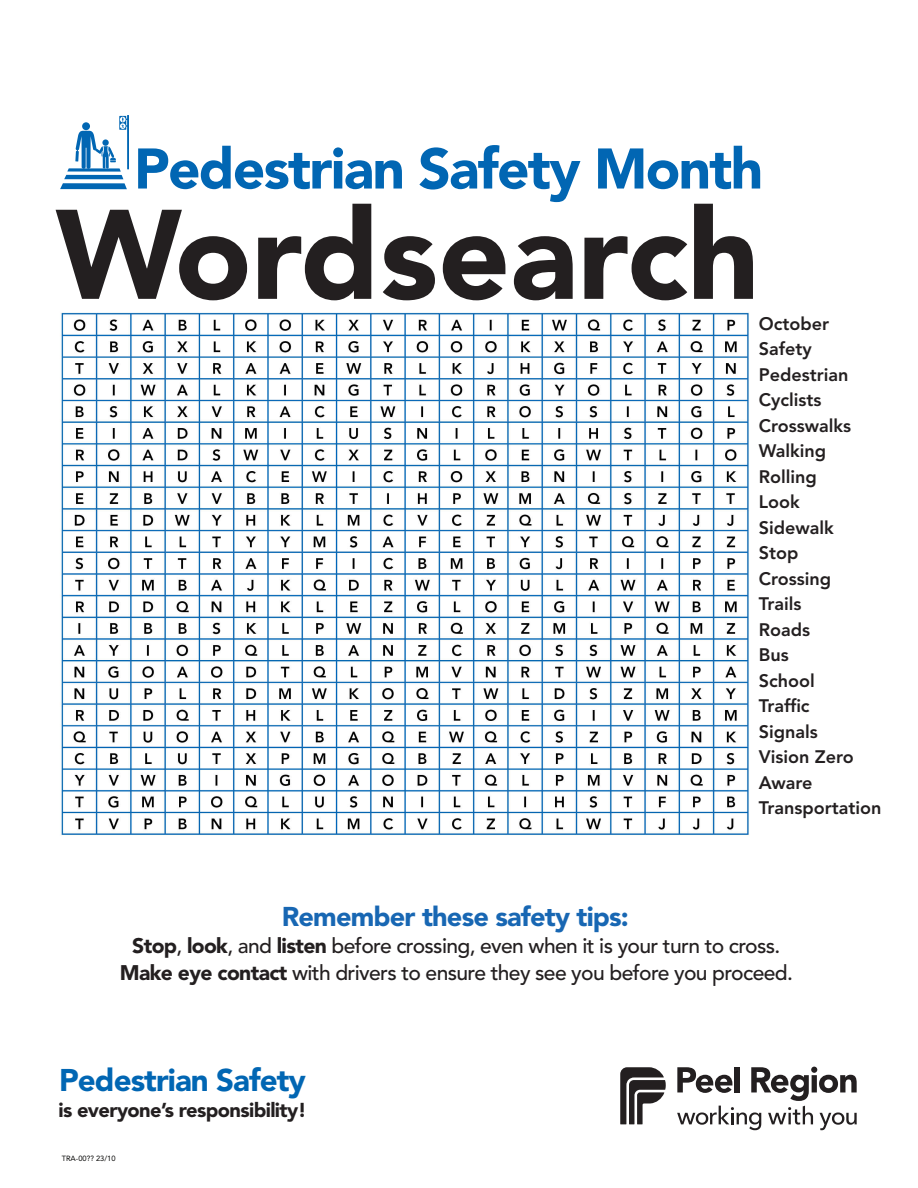
<style>
.page{position:relative;width:918px;height:1188px;background:#fff}
.page>*{position:absolute;margin:0;border:0;box-sizing:border-box;transform-origin:0 0}
.t1{font:900 125.85px "Avenir LT Std";color:#231f20}
.t2{font:900 56.55px "Avenir LT Std";letter-spacing:-.03em;color:#0166b3}
.t3{font:900 31.2px "Avenir LT Std";letter-spacing:-.03em;color:#0166b3}
.t4{font:900 27px "Avenir LT Std";letter-spacing:-.03em;color:#1867b3}
.t5{font:500 21px/27px "Avenir LT Std";letter-spacing:-.03em;color:#231f20;text-align:center}
.t6{font:900 19.95px "Avenir LT Std";letter-spacing:-.03em;color:#231f20}
.t7{font:800 18px/25.5px "Avenir LT Std";color:#231f20}
.t8{font:7.5px "Avenir LT Std";color:#050504}
.s1{font-weight:900}
</style>
<div class="page">
<img style="left:60px;top:189px;width:689px;height:646px">
<svg style="left:60px;top:115px;width:69px;height:74px"></svg>
<svg style="left:620px;top:1067px;width:46px;height:57px"></svg>
<svg style="left:677px;top:1067px;width:180px;height:63px"></svg>
<h2 class="t2" style="left:134px;top:135px;width:631px">Pedestrian Safety Month</h2>
<h1 class="t1" style="left:56px;top:179px;width:705px">Wordsearch</h1>
<p class="t7" style="left:759px;top:311px;width:124px">October<br>Safety<br>Pedestrian<br>Cyclists<br>Crosswalks<br>Walking<br>Rolling<br>Look<br>Sidewalk<br>Stop<br>Crossing<br>Trails<br>Roads<br>Bus<br>School<br>Traffic<br>Signals<br>Vision Zero<br>Aware<br>Transportation</p>
<h3 class="t4" style="left:282px;top:900px;width:349px">Remember these safety tips:</h3>
<p class="t5" style="left:120px;top:932px;width:675px"><span class="s1">Stop</span>, <span class="s1">look</span>, and <span class="s1">listen</span> before crossing, even when it is your turn to cross.<br><span class="s1">Make eye contact</span> with drivers to ensure they see you before you proceed.</p>
<h3 class="t3" style="left:59px;top:1062px;width:248px">Pedestrian Safety</h3>
<p class="t6" style="left:58px;top:1098px;width:250px">is everyone’s responsibility!</p>
<p class="t8" style="left:62px;top:1154px;width:55px">TRA-00?? 23/10</p>
</div>
